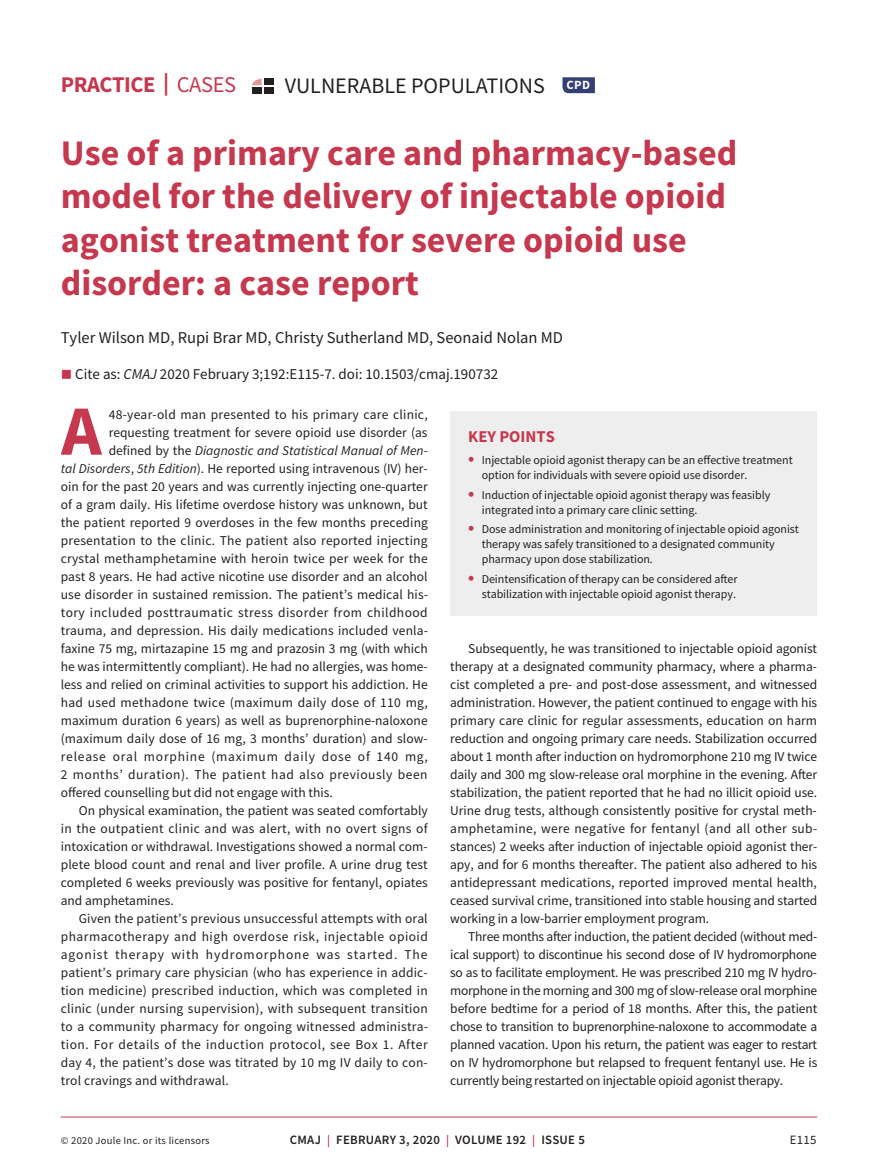
<style>
.page{position:relative;width:878px;height:1175px;background:#fff}
.page>*{position:absolute;margin:0;border:0;box-sizing:border-box;transform-origin:0 0}
.t1{font:700 70.65px "Source Sans Pro";color:#c5384e}
.t2{font:700 36px/43.2px "Source Sans Pro";color:#c5384e}
.t3{font:700 22.5px "Source Sans Pro";letter-spacing:-.02em;color:#c5384e}
.t4{font:22.05px "Source Sans Pro";color:#231f20}
.t5{font:16.5px "Source Sans Pro";color:#231f20}
.t6{font:700 16.5px "Source Sans Pro";color:#c5384e}
.t7{font:15px "Source Sans Pro";color:#231f20}
.t8{font:13.5px/18px "Source Sans Pro";letter-spacing:.01em;color:#231f20;text-align:justify}
.t9{font:13.5px "Source Sans Pro";letter-spacing:.035em;color:#231f20}
.t10{font:13.5px "Source Sans Pro";letter-spacing:.03em;color:#231f20}
.t11{font:italic 13.5px "Source Sans Pro";color:#231f20}
.t12{font:13.5px "Source Sans Pro";letter-spacing:.065em;color:#231f20}
.t13{font:13.5px "Source Sans Pro";letter-spacing:.055em;color:#231f20}
.t14{font:600 12.75px "Source Sans Pro";letter-spacing:.025em;color:#231f20}
.t15{font:12.75px "Source Sans Pro";color:#231f20}
.t16{font:12px/15px "Source Sans Pro";letter-spacing:-.005em;color:#231f20}
.t17{font:10.5px "Source Sans Pro";letter-spacing:.025em;color:#231f20}
.s1{font-weight:400}
.s2{color:#c5384e}
.s3{font-style:italic}
.s4{font-style:normal}
.s5{font-weight:700;font-size:18px;color:#c5384e}
.s6{font-size:12px;color:#c5384e}
</style>
<div class="page">
<hr style="left:61px;top:1116px;width:756px;height:1px;background:#c5384e">
<svg style="left:562px;top:77px;width:33px;height:16px"></svg>
<svg style="left:252px;top:79px;width:9px;height:6px"></svg>
<div style="left:252px;top:87px;width:9px;height:6px;background:#231f20"></div>
<div style="left:264px;top:79px;width:10px;height:6px;background:#231f20"></div>
<div style="left:264px;top:87px;width:10px;height:6px;background:#231f20"></div>
<div style="left:450px;top:411px;width:367px;height:204px;background:#eeeeef"></div>
<h3 class="t3" style="left:61px;top:69px;width:177px">PRACTICE | <span class="s1">CASES</span></h3>
<h3 class="t4" style="left:285px;top:72px;width:306px">VULNERABLE POPULATIONS <sup>CPD</sup></h3>
<h2 class="t2" style="left:61px;top:131px;width:678px">Use of a primary care and pharmacy-based model for the delivery of injectable opioid agonist treatment for severe opioid use disorder: a case report</h2>
<p class="t5" style="left:61px;top:327px;width:504px">Tyler Wilson MD, Rupi Brar MD, Christy Sutherland MD, Seonaid Nolan MD</p>
<p class="t7" style="left:61px;top:364px;width:439px"><span class="s2">■</span> Cite as: <span class="s3">CMAJ</span> 2020 February 3;192:E115-7. doi: 10.1503/cmaj.190732</p>
<h1 class="t1" style="left:61px;top:383px;width:42px">A</h1>
<p class="t8" style="left:109px;top:405px;width:320px">48-year-old man presented to his primary care clinic,</p>
<p class="t8" style="left:109px;top:423px;width:320px">requesting treatment for severe opioid use disorder (as</p>
<p class="t11" style="left:109px;top:441px;width:320px"><span class="s4">defined by the</span> Diagnostic and Statistical Manual of Men-</p>
<p class="t8" style="left:61px;top:459px;width:368px"><span class="s3">tal Disorders</span>, <span class="s3">5th Edition</span>). He reported using intravenous (IV) her-</p>
<p class="t8" style="left:61px;top:477px;width:368px">oin for the past 20 years and was currently injecting one-quarter</p>
<p class="t8" style="left:61px;top:495px;width:368px">of a gram daily. His lifetime overdose history was unknown, but</p>
<p class="t8" style="left:61px;top:513px;width:369px">the patient reported 9 overdoses in the few months preceding</p>
<p class="t8" style="left:61px;top:531px;width:368px">presentation to the clinic. The patient also reported injecting</p>
<p class="t8" style="left:61px;top:549px;width:368px">crystal methamphetamine with heroin twice per week for the</p>
<p class="t8" style="left:61px;top:567px;width:368px">past 8 years. He had active nicotine use disorder and an alcohol</p>
<p class="t8" style="left:61px;top:585px;width:369px">use disorder in sustained remission. The patient’s medical his-</p>
<p class="t10" style="left:61px;top:603px;width:368px">tory included posttraumatic stress disorder from childhood</p>
<p class="t8" style="left:61px;top:621px;width:369px">trauma, and depression. His daily medications included venla-</p>
<p class="t8" style="left:61px;top:639px;width:368px">faxine 75 mg, mirtazapine 15 mg and prazosin 3 mg (with which</p>
<p class="t8" style="left:61px;top:657px;width:368px">he was intermittently compliant). He had no allergies, was home-</p>
<p class="t8" style="left:61px;top:675px;width:368px">less and relied on criminal activities to support his addiction. He</p>
<p class="t8" style="left:61px;top:693px;width:368px">had used methadone twice (maximum daily dose of 110 mg,</p>
<p class="t8" style="left:61px;top:711px;width:368px">maximum duration 6 years) as well as buprenorphine-naloxone</p>
<p class="t8" style="left:61px;top:729px;width:368px">(maximum daily dose of 16 mg, 3 months’ duration) and slow-</p>
<p class="t13" style="left:61px;top:747px;width:368px">release oral morphine (maximum daily dose of 140 mg,</p>
<p class="t9" style="left:61px;top:765px;width:368px">2 months’ duration). The patient had also previously been</p>
<p class="t8" style="left:61px;top:783px;width:273px">offered counselling but did not engage with this.</p>
<p class="t8" style="left:79px;top:801px;width:350px">On physical examination, the patient was seated comfortably</p>
<p class="t8" style="left:61px;top:819px;width:368px">in the outpatient clinic and was alert, with no overt signs of</p>
<p class="t8" style="left:61px;top:837px;width:368px">intoxication or withdrawal. Investigations showed a normal com-</p>
<p class="t8" style="left:61px;top:855px;width:368px">plete blood count and renal and liver profile. A urine drug test</p>
<p class="t8" style="left:61px;top:873px;width:368px">completed 6 weeks previously was positive for fentanyl, opiates</p>
<p class="t8" style="left:61px;top:891px;width:114px">and amphetamines.</p>
<p class="t8" style="left:79px;top:909px;width:350px">Given the patient’s previous unsuccessful attempts with oral</p>
<p class="t9" style="left:61px;top:927px;width:368px">pharmacotherapy and high overdose risk, injectable opioid</p>
<p class="t12" style="left:61px;top:945px;width:368px">agonist therapy with hydromorphone was started. The</p>
<p class="t8" style="left:61px;top:963px;width:368px">patient’s primary care physician (who has experience in addic-</p>
<p class="t8" style="left:61px;top:981px;width:368px">tion medicine) prescribed induction, which was completed in</p>
<p class="t8" style="left:61px;top:999px;width:368px">clinic (under nursing supervision), with subsequent transition</p>
<p class="t8" style="left:61px;top:1017px;width:369px">to a community pharmacy for ongoing witnessed administra-</p>
<p class="t9" style="left:61px;top:1035px;width:368px">tion. For details of the induction protocol, see Box 1. After</p>
<p class="t8" style="left:61px;top:1053px;width:368px">day 4, the patient’s dose was titrated by 10 mg IV daily to con-</p>
<p class="t8" style="left:61px;top:1071px;width:169px">trol cravings and withdrawal.</p>
<p class="t6" style="left:468px;top:425px;width:88px">KEY POINTS</p>
<p class="t16" style="left:482px;top:452px;width:312px;text-indent:-14px"><span class="s5">•</span> Injectable opioid agonist therapy can be an effective treatment option for individuals with severe opioid use disorder.</p>
<p class="t16" style="left:482px;top:487px;width:290px;text-indent:-14px"><span class="s5">•</span> Induction of injectable opioid agonist therapy was feasibly integrated into a primary care clinic setting.</p>
<p class="t16" style="left:482px;top:521px;width:319px;text-indent:-14px"><span class="s5">•</span> Dose administration and monitoring of injectable opioid agonist therapy was safely transitioned to a designated community pharmacy upon dose stabilization.</p>
<p class="t16" style="left:468px;top:571px;width:271px;text-align:right"><span class="s5">•</span> Deintensification of therapy can be considered after stabilization with injectable opioid agonist therapy.</p>
<p class="t8" style="left:450px;top:639px;width:368px;text-indent:18px">Subsequently, he was transitioned to injectable opioid agonist therapy at a designated community pharmacy, where a pharma&shy;cist completed a pre- and post-dose assessment, and witnessed administration. However, the patient continued to engage with his primary care clinic for regular assessments, education on harm reduction and ongoing primary care needs. Stabilization occurred about 1 month after induction on hydromorphone 210 mg IV twice daily and 300 mg slow-release oral morphine in the evening. After stabilization, the patient reported that he had no illicit opioid use.<br>Urine drug tests, although consistently positive for crystal meth&shy;amphetamine, were negative for fentanyl (and all other sub&shy;stances) 2 weeks after induction of injectable opioid agonist ther&shy;apy, and for 6 months thereafter. The patient also adhered to his antidepressant medications, reported improved mental health, ceased survival crime, transitioned into stable housing and started working in a low-barrier employment program.</p>
<p class="t8" style="left:450px;top:927px;width:369px;text-indent:18px">Three months after induction, the patient decided (without med&shy;ical support) to discontinue his second dose of IV hydromorphone so as to facilitate employment. He was prescribed 210 mg IV hydro&shy;morphone in the morning and 300 mg of slow-release oral morphine before bedtime for a period of 18 months. After this, the patient chose to transition to buprenorphine-naloxone to accommodate a planned vacation. Upon his return, the patient was eager to restart on IV hydromorphone but relapsed to frequent fentanyl use. He is currently being restarted on injectable opioid agonist therapy.</p>
<p class="t17" style="left:61px;top:1134px;width:150px">© 2020 Joule Inc. or its licensors</p>
<p class="t14" style="left:290px;top:1131px;width:296px">CMAJ <span class="s6">|</span> FEBRUARY 3, 2020 <span class="s6">|</span> VOLUME 192 <span class="s6">|</span> ISSUE 5</p>
<p class="t15" style="left:789px;top:1132px;width:28px">E115</p>
</div>
